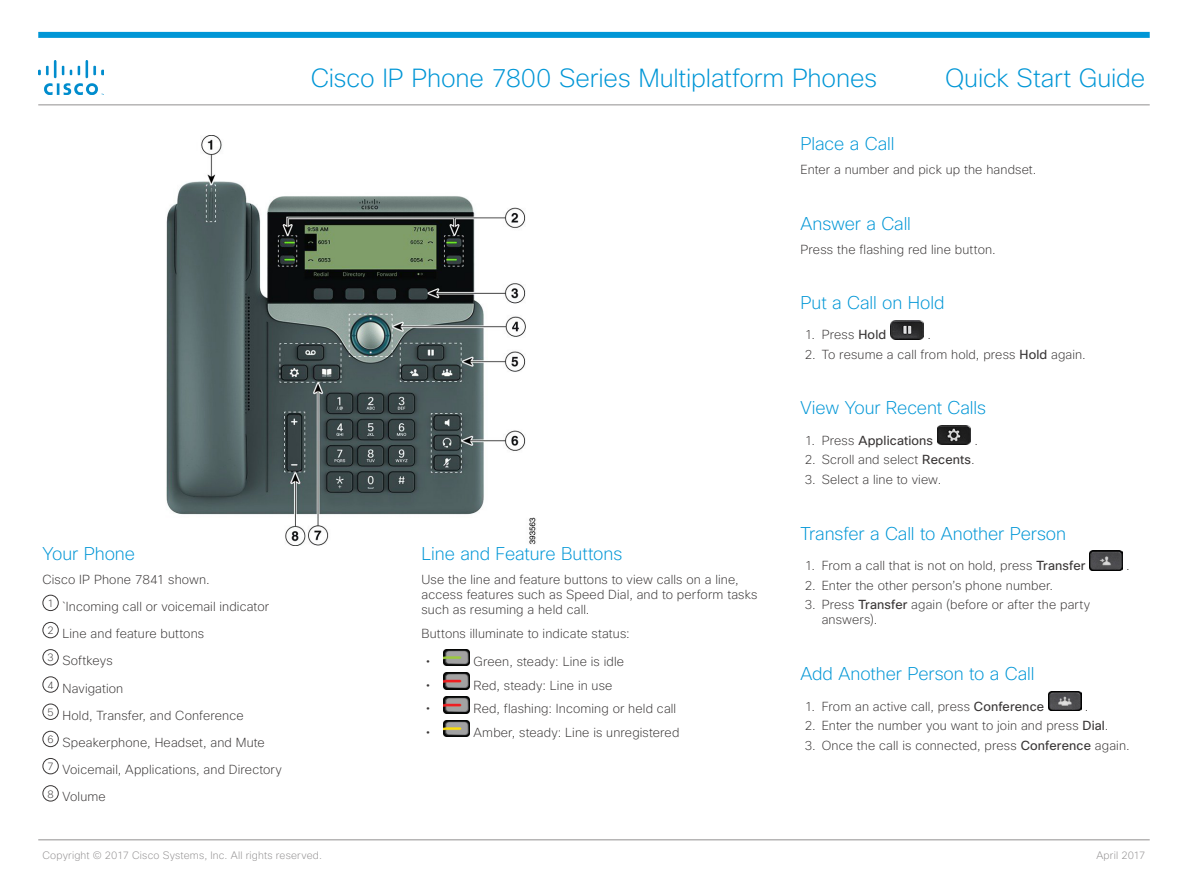
<style>
.page{position:relative;width:1188px;height:893px;background:#fff}
.page>*{position:absolute;margin:0;border:0;box-sizing:border-box;transform-origin:0 0}
.Header_center__produ{font:200 25.5px "Cisco Sans";letter-spacing:-.005em;color:#0096d6}
.Header_right__docume{font:200 25.5px "Cisco Sans";letter-spacing:-.005em;color:#0096d6}
.title__2_in__chapte{font:200 18px "Cisco Sans";letter-spacing:-.005em;color:#0096d6}
.p__1{font:200 12.75px/15.3px "Cisco Sans";letter-spacing:.01em;color:#393636}
.Only_one_step{font:200 12.75px "Cisco Sans";letter-spacing:.01em;color:#393636}
.t1{font:12.75px "Cisco Sans";letter-spacing:.015em;color:#393636}
.Footer_left{font:200 10.5px "Cisco Sans";letter-spacing:.02em;color:#918f90}
.Footer_right{font:200 10.5px "Cisco Sans";letter-spacing:.015em;color:#918f90}
.t2{font:200 10.5px "Cisco Sans";color:#393636}
.s1{font-weight:400}
.s2{font-weight:200}
</style>
<div class="page">
<div style="left:38px;top:32px;width:1112px;height:6px;background:#0096d6"></div>
<hr style="left:38px;top:104px;width:1112px;height:1px;background:#918f90">
<hr style="left:38px;top:839px;width:1112px;height:1px;background:#918f90">
<img style="left:38px;top:61px;width:65px;height:33px">
<div style="left:43px;top:595px;width:16px;height:16px;border:1px solid #393636;border-radius:50%"></div>
<div style="left:43px;top:622px;width:16px;height:16px;border:1px solid #393636;border-radius:50%"></div>
<div style="left:43px;top:649px;width:16px;height:16px;border:1px solid #393636;border-radius:50%"></div>
<div style="left:43px;top:676px;width:16px;height:17px;border:1px solid #393636;border-radius:50%"></div>
<div style="left:43px;top:704px;width:16px;height:16px;border:1px solid #393636;border-radius:50%"></div>
<div style="left:43px;top:731px;width:16px;height:16px;border:1px solid #393636;border-radius:50%"></div>
<div style="left:43px;top:758px;width:16px;height:16px;border:1px solid #393636;border-radius:50%"></div>
<div style="left:43px;top:785px;width:16px;height:16px;border:1px solid #393636;border-radius:50%"></div>
<img style="left:443px;top:649px;width:26px;height:17px">
<img style="left:443px;top:673px;width:26px;height:16px">
<img style="left:443px;top:696px;width:26px;height:17px">
<img style="left:443px;top:720px;width:26px;height:17px">
<img style="left:890px;top:320px;width:34px;height:19px">
<img style="left:937px;top:425px;width:34px;height:20px">
<img style="left:1089px;top:551px;width:33px;height:19px">
<img style="left:1048px;top:691px;width:33px;height:19px">
<img style="left:166px;top:135px;width:370px;height:411px">
<p class="Header_center__produ" style="left:311px;top:62px;width:568px">Cisco IP Phone 7800 Series Multiplatform Phones</p>
<p class="Header_right__docume" style="left:945px;top:62px;width:202px">Quick Start Guide</p>
<p class="title__2_in__chapte" style="left:801px;top:132px;width:95px">Place a Call</p>
<p class="Only_one_step" style="left:801px;top:161px;width:237px">Enter a number and pick up the handset.</p>
<p class="title__2_in__chapte" style="left:43px;top:542px;width:94px">Your Phone</p>
<p class="p__1" style="left:43px;top:572px;width:169px">Cisco IP Phone 7841 shown.</p>
<p class="t2" style="left:47px;top:596px;width:8px">1</p>
<p class="p__1" style="left:63px;top:599px;width:208px">`Incoming call or voicemail indicator</p>
<p class="t2" style="left:47px;top:624px;width:8px">2</p>
<p class="p__1" style="left:63px;top:626px;width:143px">Line and feature buttons</p>
<p class="t2" style="left:47px;top:651px;width:8px">3</p>
<p class="p__1" style="left:63px;top:654px;width:52px">Softkeys</p>
<p class="t2" style="left:47px;top:678px;width:8px">4</p>
<p class="p__1" style="left:63px;top:681px;width:62px">Navigation</p>
<p class="t2" style="left:47px;top:705px;width:8px">5</p>
<p class="p__1" style="left:63px;top:708px;width:183px">Hold, Transfer, and Conference</p>
<p class="t2" style="left:47px;top:733px;width:8px">6</p>
<p class="p__1" style="left:63px;top:735px;width:204px">Speakerphone, Headset, and Mute</p>
<p class="t2" style="left:47px;top:760px;width:8px">7</p>
<p class="p__1" style="left:63px;top:762px;width:221px">Voicemail, Applications, and Directory</p>
<p class="t2" style="left:47px;top:787px;width:8px">8</p>
<p class="p__1" style="left:63px;top:790px;width:45px">Volume</p>
<p class="title__2_in__chapte" style="left:422px;top:542px;width:202px">Line and Feature Buttons</p>
<p class="p__1" style="left:422px;top:572px;width:337px">Use the line and feature buttons to view calls on a line, access features such as Speed Dial, and to perform tasks such as resuming a held call.</p>
<p class="p__1" style="left:422px;top:626px;width:210px">Buttons illuminate to indicate status:</p>
<p class="p__1" style="left:474px;top:654px;width:152px">Green, steady: Line is idle</p>
<p class="p__1" style="left:474px;top:678px;width:140px">Red, steady: Line in use</p>
<p class="p__1" style="left:474px;top:701px;width:204px">Red, flashing: Incoming or held call</p>
<p class="p__1" style="left:474px;top:725px;width:207px">Amber, steady: Line is unregistered</p>
<p class="title__2_in__chapte" style="left:801px;top:212px;width:112px">Answer a Call</p>
<p class="Only_one_step" style="left:801px;top:241px;width:197px">Press the flashing red line button.</p>
<p class="title__2_in__chapte" style="left:801px;top:291px;width:145px">Put a Call on Hold</p>
<p class="p__1" style="left:805px;top:328px;width:83px">1. Press <span class="s1">Hold</span></p>
<p class="p__1" style="left:928px;top:328px;width:5px">.</p>
<p class="p__1" style="left:805px;top:347px;width:283px">2. To resume a call from hold, press <span class="s1">Hold</span> again.</p>
<p class="title__2_in__chapte" style="left:801px;top:396px;width:187px">View Your Recent Calls</p>
<p class="t1" style="left:805px;top:432px;width:130px"><span class="s2">1. Press</span> Applications</p>
<p class="p__1" style="left:974px;top:433px;width:5px">.</p>
<p class="p__1" style="left:805px;top:453px;width:171px">2. Scroll and select <span class="s1">Recents</span>.</p>
<p class="p__1" style="left:805px;top:472px;width:138px">3. Select a line to view.</p>
<p class="title__2_in__chapte" style="left:801px;top:522px;width:267px">Transfer a Call to Another Person</p>
<p class="p__1" style="left:805px;top:558px;width:282px">1. From a call that is not on hold, press <span class="s1">Transfer</span></p>
<p class="p__1" style="left:1126px;top:558px;width:5px">.</p>
<p class="p__1" style="left:805px;top:578px;width:250px">2. Enter the other person’s phone number.</p>
<p class="p__1" style="left:822px;top:597px;width:270px;text-indent:-17px">3. Press <span class="s1">Transfer</span> again (before or after the party answers).</p>
<p class="title__2_in__chapte" style="left:801px;top:662px;width:235px">Add Another Person to a Call</p>
<p class="p__1" style="left:805px;top:699px;width:241px">1. From an active call, press <span class="s1">Conference</span></p>
<p class="p__1" style="left:1085px;top:699px;width:5px">.</p>
<p class="p__1" style="left:805px;top:718px;width:305px">2. Enter the number you want to join and press <span class="s1">Dial</span>.</p>
<p class="p__1" style="left:805px;top:738px;width:326px">3. Once the call is connected, press <span class="s1">Conference</span> again.</p>
<p class="Footer_left" style="left:43px;top:848px;width:281px">Copyright © 2017 Cisco Systems, Inc. All rights reserved.</p>
<p class="Footer_right" style="left:1096px;top:848px;width:51px">April 2017</p>
</div>
